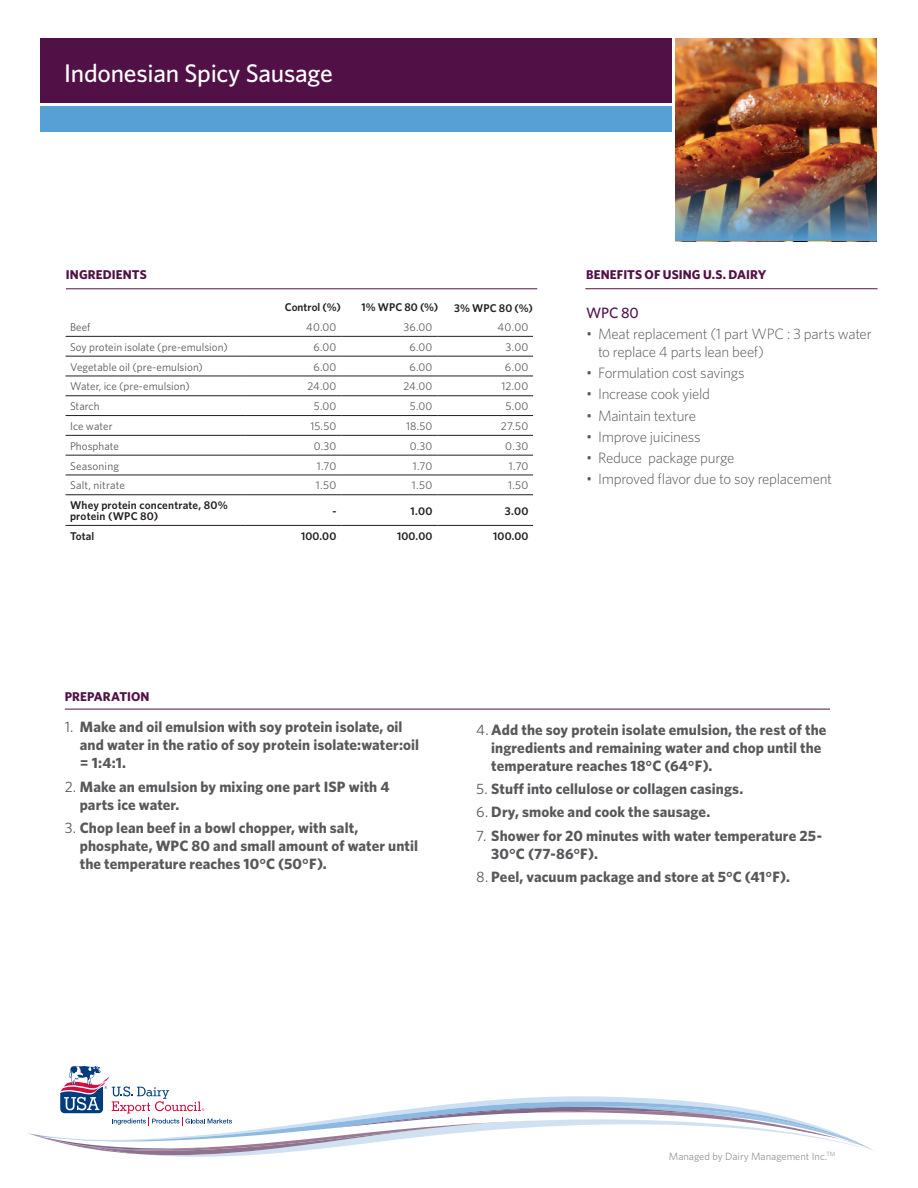
<style>
.page{position:relative;width:918px;height:1188px;background:#fff}
.page>*{position:absolute;margin:0;border:0;box-sizing:border-box;transform-origin:0 0}
.t1{font:500 25.5px "Whitney";letter-spacing:-.01em;color:#fff}
.t2{font:700 15px/18px "Whitney";letter-spacing:.005em;color:#57585a}
.t3{font:300 15px/18px "Whitney";letter-spacing:-.02em;color:#57585a}
.Subhead{font:500 15px "Whitney";color:#521146}
.Subhead-2{font:700 12.75px "Whitney";letter-spacing:.01em;color:#521146}
.Table_Header{font:11.25px "Whitney";letter-spacing:.005em;color:#57585a}
.Table_Header-2{font:600 11.25px/10.8px "Whitney";letter-spacing:.015em;color:#231f20}
.t4{font:10.5px "Whitney";color:#939598}
.s1{font-weight:400}
</style>
<div class="page">
<div style="left:40px;top:106px;width:631px;height:26px;background:#56a0d5"></div>
<div style="left:40px;top:39px;width:631px;height:64px;background:#521146"></div>
<img style="left:676px;top:39px;width:201px;height:111px">
<img style="left:676px;top:150px;width:201px;height:91px">
<svg style="left:65px;top:335px;width:1px;height:160px"></svg>
<hr style="left:66px;top:336px;width:179px;height:1px;background:#231f20">
<hr style="left:245px;top:336px;width:96px;height:1px;background:#231f20">
<hr style="left:341px;top:336px;width:96px;height:1px;background:#231f20">
<hr style="left:437px;top:336px;width:96px;height:1px;background:#231f20">
<hr style="left:66px;top:356px;width:179px;height:1px;background:#231f20">
<hr style="left:245px;top:356px;width:96px;height:1px;background:#231f20">
<hr style="left:341px;top:356px;width:96px;height:1px;background:#231f20">
<hr style="left:437px;top:356px;width:96px;height:1px;background:#231f20">
<hr style="left:66px;top:376px;width:179px;height:1px;background:#231f20">
<hr style="left:245px;top:376px;width:96px;height:1px;background:#231f20">
<hr style="left:341px;top:376px;width:96px;height:1px;background:#231f20">
<hr style="left:437px;top:376px;width:96px;height:1px;background:#231f20">
<hr style="left:66px;top:395px;width:179px;height:1px;background:#231f20">
<hr style="left:245px;top:395px;width:96px;height:1px;background:#231f20">
<hr style="left:341px;top:395px;width:96px;height:1px;background:#231f20">
<hr style="left:437px;top:395px;width:96px;height:1px;background:#231f20">
<hr style="left:66px;top:415px;width:179px;height:1px;background:#231f20">
<hr style="left:245px;top:415px;width:96px;height:1px;background:#231f20">
<hr style="left:341px;top:415px;width:96px;height:1px;background:#231f20">
<hr style="left:437px;top:415px;width:96px;height:1px;background:#231f20">
<hr style="left:66px;top:435px;width:179px;height:1px;background:#231f20">
<hr style="left:245px;top:435px;width:96px;height:1px;background:#231f20">
<hr style="left:341px;top:435px;width:96px;height:1px;background:#231f20">
<hr style="left:437px;top:435px;width:96px;height:1px;background:#231f20">
<hr style="left:66px;top:455px;width:179px;height:1px;background:#231f20">
<hr style="left:245px;top:455px;width:96px;height:1px;background:#231f20">
<hr style="left:341px;top:455px;width:96px;height:1px;background:#231f20">
<hr style="left:437px;top:455px;width:96px;height:1px;background:#231f20">
<hr style="left:66px;top:475px;width:179px;height:1px;background:#231f20">
<hr style="left:245px;top:475px;width:96px;height:1px;background:#231f20">
<hr style="left:341px;top:475px;width:96px;height:1px;background:#231f20">
<hr style="left:437px;top:475px;width:96px;height:1px;background:#231f20">
<hr style="left:66px;top:494px;width:179px;height:1px;background:#231f20">
<hr style="left:245px;top:494px;width:96px;height:1px;background:#231f20">
<hr style="left:341px;top:494px;width:96px;height:1px;background:#231f20">
<hr style="left:437px;top:494px;width:96px;height:1px;background:#231f20">
<hr style="left:66px;top:525px;width:179px;height:1px;background:#231f20">
<hr style="left:245px;top:525px;width:96px;height:1px;background:#231f20">
<hr style="left:341px;top:525px;width:96px;height:1px;background:#231f20">
<hr style="left:437px;top:525px;width:96px;height:1px;background:#231f20">
<hr style="left:66px;top:288px;width:471px;height:1px;background:#521146">
<hr style="left:65px;top:709px;width:765px;height:1px;background:#521146">
<svg style="left:29px;top:1066px;width:845px;height:91px"></svg>
<hr style="left:585px;top:288px;width:292px;height:1px;background:#521146">
<p class="t1" style="left:64px;top:56px;width:270px">Indonesian Spicy Sausage</p>
<p class="Subhead-2" style="left:66px;top:266px;width:82px">INGREDIENTS</p>
<p class="Table_Header-2" style="left:285px;top:302px;width:58px">Control (%)</p>
<p class="Table_Header-2" style="left:361px;top:302px;width:78px">1% WPC 80 (%)</p>
<p class="Table_Header-2" style="left:454px;top:302px;width:80px">3% WPC 80 (%)</p>
<p class="Table_Header" style="left:70px;top:320px;width:22px">Beef</p>
<p class="Table_Header" style="left:306px;top:320px;width:32px">40.00</p>
<p class="Table_Header" style="left:404px;top:320px;width:30px">36.00</p>
<p class="Table_Header" style="left:498px;top:320px;width:32px">40.00</p>
<p class="Table_Header" style="left:70px;top:339px;width:159px">Soy protein isolate (pre-emulsion)</p>
<p class="Table_Header" style="left:313px;top:339px;width:24px">6.00</p>
<p class="Table_Header" style="left:410px;top:339px;width:24px">6.00</p>
<p class="Table_Header" style="left:505px;top:339px;width:25px">3.00</p>
<p class="Table_Header" style="left:70px;top:359px;width:135px">Vegetable oil (pre-emulsion)</p>
<p class="Table_Header" style="left:313px;top:359px;width:24px">6.00</p>
<p class="Table_Header" style="left:410px;top:359px;width:24px">6.00</p>
<p class="Table_Header" style="left:505px;top:359px;width:25px">6.00</p>
<p class="Table_Header" style="left:70px;top:379px;width:121px">Water, ice (pre-emulsion)</p>
<p class="Table_Header" style="left:308px;top:379px;width:30px">24.00</p>
<p class="Table_Header" style="left:404px;top:379px;width:30px">24.00</p>
<p class="Table_Header" style="left:501px;top:379px;width:29px">12.00</p>
<p class="Table_Header" style="left:70px;top:399px;width:31px">Starch</p>
<p class="Table_Header" style="left:314px;top:399px;width:24px">5.00</p>
<p class="Table_Header" style="left:410px;top:399px;width:24px">5.00</p>
<p class="Table_Header" style="left:505px;top:399px;width:25px">5.00</p>
<p class="Table_Header" style="left:70px;top:419px;width:44px">Ice water</p>
<p class="Table_Header" style="left:310px;top:419px;width:27px">15.50</p>
<p class="Table_Header" style="left:406px;top:419px;width:28px">18.50</p>
<p class="Table_Header" style="left:501px;top:419px;width:29px">27.50</p>
<p class="Table_Header" style="left:70px;top:438px;width:50px">Phosphate</p>
<p class="Table_Header" style="left:314px;top:438px;width:24px">0.30</p>
<p class="Table_Header" style="left:410px;top:438px;width:24px">0.30</p>
<p class="Table_Header" style="left:505px;top:438px;width:25px">0.30</p>
<p class="Table_Header" style="left:70px;top:458px;width:51px">Seasoning</p>
<p class="Table_Header" style="left:317px;top:458px;width:21px">1.70</p>
<p class="Table_Header" style="left:413px;top:458px;width:21px">1.70</p>
<p class="Table_Header" style="left:509px;top:458px;width:21px">1.70</p>
<p class="Table_Header" style="left:70px;top:478px;width:57px">Salt, nitrate</p>
<p class="Table_Header" style="left:316px;top:478px;width:22px">1.50</p>
<p class="Table_Header" style="left:412px;top:478px;width:22px">1.50</p>
<p class="Table_Header" style="left:508px;top:478px;width:22px">1.50</p>
<p class="Table_Header-2" style="left:70px;top:500px;width:159px">Whey protein concentrate, 80% protein (WPC 80)</p>
<p class="Table_Header-2" style="left:332px;top:505px;width:5px">-</p>
<p class="Table_Header-2" style="left:411px;top:505px;width:23px">1.00</p>
<p class="Table_Header-2" style="left:505px;top:505px;width:25px">3.00</p>
<p class="Table_Header-2" style="left:70px;top:530px;width:26px">Total</p>
<p class="Table_Header-2" style="left:301px;top:530px;width:37px">100.00</p>
<p class="Table_Header-2" style="left:397px;top:530px;width:37px">100.00</p>
<p class="Table_Header-2" style="left:493px;top:530px;width:37px">100.00</p>
<p class="Subhead-2" style="left:586px;top:266px;width:182px">BENEFITS OF USING U.S. DAIRY</p>
<p class="Subhead" style="left:586px;top:302px;width:54px">WPC 80</p>
<p class="t3" style="left:598px;top:324px;width:275px;text-indent:-12px">• Meat replacement (1 part WPC : 3 parts water to replace 4 parts lean beef)</p>
<p class="t3" style="left:586px;top:363px;width:160px">• Formulation cost savings</p>
<p class="t3" style="left:586px;top:385px;width:126px">• Increase cook yield</p>
<p class="t3" style="left:586px;top:406px;width:112px">• Maintain texture</p>
<p class="t3" style="left:586px;top:427px;width:116px">• Improve juiciness</p>
<p class="t3" style="left:586px;top:448px;width:150px">• Reduce package purge</p>
<p class="t3" style="left:586px;top:470px;width:248px">• Improved flavor due to soy replacement</p>
<p class="Subhead-2" style="left:65px;top:688px;width:86px">PREPARATION</p>
<p class="t2" style="left:80px;top:718px;width:341px;text-indent:-15px"><span class="s1">1.</span> Make and oil emulsion with soy protein isolate, oil and water in the ratio of soy protein isolate:water:oil = 1:4:1.</p>
<p class="t2" style="left:80px;top:777px;width:311px;text-indent:-15px"><span class="s1">2.</span> Make an emulsion by mixing one part ISP with 4 parts ice water.</p>
<p class="t2" style="left:80px;top:819px;width:340px;text-indent:-15px"><span class="s1">3.</span> Chop lean beef in a bowl chopper, with salt, phosphate, WPC 80 and small amount of water until the temperature reaches 10°C (50°F).</p>
<p class="t2" style="left:491px;top:720px;width:337px;text-indent:-15px"><span class="s1">4.</span> Add the soy protein isolate emulsion, the rest of the ingredients and remaining water and chop until the temperature reaches 18°C (64°F).</p>
<p class="t2" style="left:476px;top:780px;width:269px"><span class="s1">5.</span> Stuff into cellulose or collagen casings.</p>
<p class="t2" style="left:476px;top:803px;width:236px"><span class="s1">6.</span> Dry, smoke and cook the sausage.</p>
<p class="t2" style="left:491px;top:826px;width:332px;text-indent:-15px"><span class="s1">7.</span> Shower for 20 minutes with water temperature 25-<br>30°C (77-86°F).</p>
<p class="t2" style="left:476px;top:868px;width:315px"><span class="s1">8.</span> Peel, vacuum package and store at 5°C (41°F).</p>
<p class="t4" style="left:669px;top:1149px;width:168px">Managed by Dairy Management Inc.<sup>TM</sup></p>
</div>
